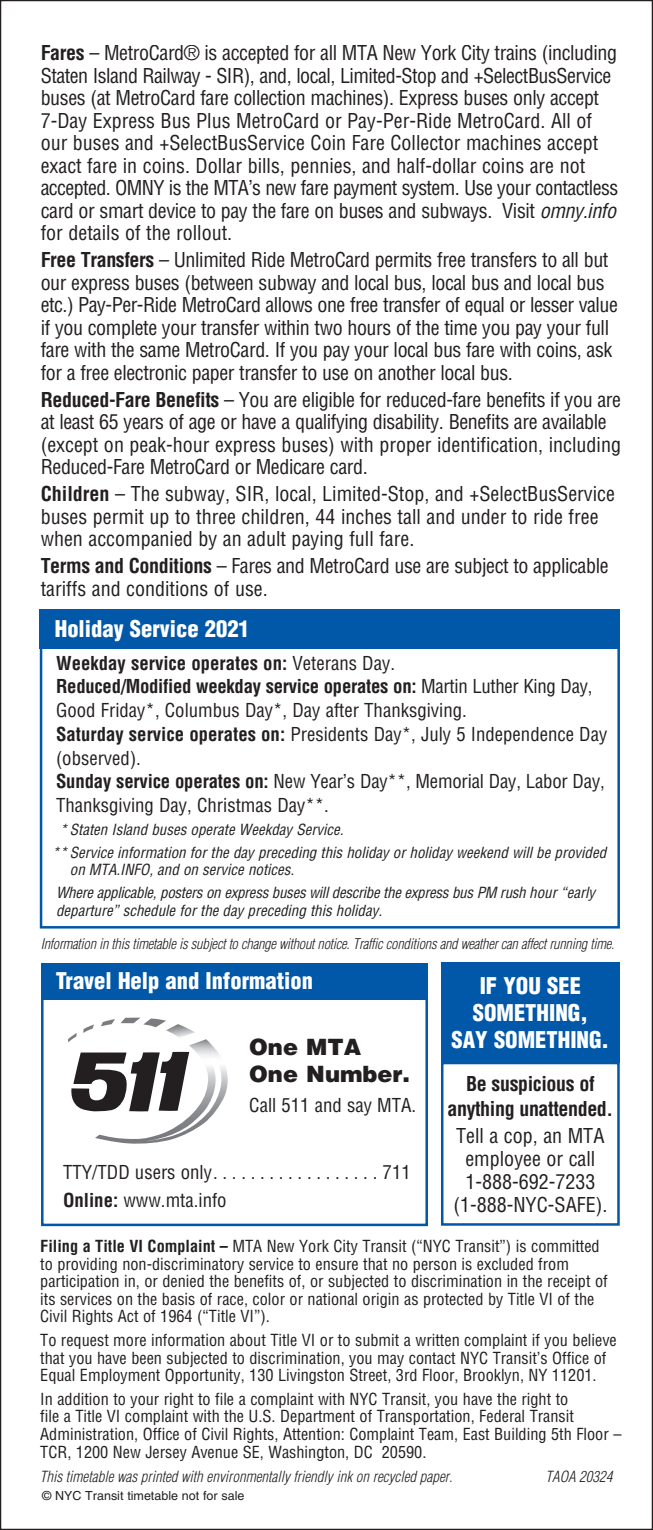
<style>
.page{position:relative;width:653px;height:1530px;background:#fff}
.page>*{position:absolute;margin:0;border:0;box-sizing:border-box;transform-origin:0 0}
.t1{font:900 condensed 22.5px/27.5px "Helvetica LT Pro";color:#fff;text-align:center}
.t2{font:900 22.5px/27.5px "Helvetica LT Pro";color:#231f20}
.t3{font:condensed 20px/22.5px "Helvetica LT Pro";letter-spacing:-.02em;color:#231f20}
.t4{font:condensed 20px/22.5px "Helvetica LT Pro";color:#231f20}
.t5{font:700 condensed 20px/25.8px "Helvetica LT Pro";letter-spacing:-.02em;color:#231f20;text-align:center}
.t6{font:condensed 18.75px/23.8px "Helvetica LT Pro";color:#231f20}
.t7{font:condensed 16.25px/17.5px "Helvetica LT Pro";color:#231f20}
.t8{font:italic condensed 15px/23px "Helvetica LT Pro";color:#231f20}
.t9{font:italic condensed 15px/23px "Helvetica LT Pro";letter-spacing:-.02em;color:#231f20}
.t10{font:italic 300 condensed 15px "Helvetica LT Pro";color:#231f20}
.t11{font:italic 300 condensed 14.5px "Helvetica LT Pro";letter-spacing:-.015em;color:#231f20}
.t12{font:12.5px "Helvetica LT Pro";color:#231f20}
.s1{font-weight:700}
.s2{font-style:italic}
.s3{font-weight:400}
</style>
<div class="page">
<div style="left:40px;top:641px;width:579px;height:288px;border:2px solid #0157a8"></div>
<div style="left:40px;top:609px;width:579px;height:40px;background:#0157a8"></div>
<div style="left:441px;top:1062px;width:178px;height:164px;border:2px solid #0157a8"></div>
<div style="left:441px;top:963px;width:178px;height:100px;background:#0157a8"></div>
<div style="left:41px;top:996px;width:387px;height:230px;border:2px solid #0157a8"></div>
<div style="left:41px;top:963px;width:387px;height:37px;background:#0157a8"></div>
<svg style="left:68px;top:1018px;width:160px;height:126px"></svg>
<p class="t3" style="left:41px;top:41px;width:579px"><span class="s1">Fares</span> – MetroCard® is accepted for all MTA New York City trains (including Staten Island Railway - SIR), and, local, Limited-Stop and +SelectBusService buses (at MetroCard fare collection machines). Express buses only accept 7-Day Express Bus Plus MetroCard or Pay-Per-Ride MetroCard. All of our buses and +SelectBusService Coin Fare Collector machines accept exact fare in coins. Dollar bills, pennies, and half-dollar coins are not accepted. OMNY is the MTA’s new fare payment system. Use your contactless card or smart device to pay the fare on buses and subways. Visit <span class="s2">omny.info </span>for details of the rollout.</p>
<p class="t3" style="left:41px;top:248px;width:578px"><span class="s1">Free Transfers</span> – Unlimited Ride MetroCard permits free transfers to all but our express buses (between subway and local bus, local bus and local bus etc.) Pay-Per-Ride MetroCard allows one free transfer of equal or lesser value if you complete your transfer within two hours of the time you pay your full fare with the same MetroCard. If you pay your local bus fare with coins, ask for a free electronic paper transfer to use on another local bus.</p>
<p class="t3" style="left:41px;top:388px;width:581px"><span class="s1">Reduced-Fare Benefits</span> – You are eligible for reduced-fare benefits if you are at least 65 years of age or have a qualifying disability. Benefits are available (except on peak-hour express buses) with proper identification, including Reduced-Fare MetroCard or Medicare card.</p>
<p class="t4" style="left:41px;top:482px;width:575px"><span class="s1">Children</span> – The subway, SIR, local, Limited-Stop, and +SelectBusService buses permit up to three children, 44 inches tall and under to ride free when accompanied by an adult paying full fare.</p>
<p class="t3" style="left:41px;top:554px;width:569px"><span class="s1">Terms and Conditions</span> – Fares and MetroCard use are subject to applicable tariffs and conditions of use.</p>
<p class="t1" style="left:55px;top:615px;width:196px">Holiday Service 2021</p>
<p class="t6" style="left:56px;top:651px;width:552px"><span class="s1">Weekday service operates on:</span> Veterans Day.<br><span class="s1">Reduced/Modified weekday service operates on:</span> Martin Luther King Day, Good Friday*, Columbus Day*, Day after Thanksgiving.<br><span class="s1">Saturday service operates on:</span> Presidents Day*, July 5 Independence Day (observed).<br><span class="s1">Sunday service operates on:</span> New Year’s Day**, Memorial Day, Labor Day, Thanksgiving Day, Christmas Day**.</p>
<p class="t8" style="left:52px;top:818px;width:555px;text-indent:8px">* Staten Island buses operate Weekday Service.<br>** Service information for the day preceding this holiday or holiday weekend will be provided</p>
<p class="t9" style="left:56px;top:858px;width:540px;text-indent:14px">on MTA.INFO, and on service notices.<br>Where applicable, posters on express buses will describe the express bus PM rush hour “early</p>
<p class="t8" style="left:56px;top:899px;width:327px">departure” schedule for the day preceding this holiday.</p>
<p class="t11" style="left:41px;top:935px;width:575px">Information in this timetable is subject to change without notice. Traffic conditions and weather can affect running time.</p>
<p class="t1" style="left:56px;top:967px;width:258px">Travel Help and Information</p>
<p class="t2" style="left:249px;top:1033px;width:162px">One MTA<br>One Number.</p>
<p class="t6" style="left:249px;top:1094px;width:168px">Call 511 and say MTA.</p>
<p class="t6" style="left:63px;top:1158px;width:349px;line-height:28px">TTY/TDD users only ..................711<br><span class="s1">Online:</span> www.mta.info</p>
<p class="t1" style="left:451px;top:972px;width:159px">IF YOU SEE<br>SOMETHING,<br>SAY SOMETHING.</p>
<p class="t5" style="left:447px;top:1070px;width:167px">Be suspicious of anything unattended.<br><span class="s3">Tell a cop, an MTA</span></p>
<p class="t4" style="left:453px;top:1147px;width:155px;text-align:center">employee or call<br>1-888-692-7233 (1-888-NYC-SAFE).</p>
<p class="t7" style="left:40px;top:1238px;width:569px"><span class="s1">Filing a Title VI Complaint –</span> MTA New York City Transit (“NYC Transit”) is committed to providing non-discriminatory service to ensure that no person is excluded from participation in, or denied the benefits of, or subjected to discrimination in the receipt of its services on the basis of race, color or national origin as protected by Title VI of the Civil Rights Act of 1964 (“Title VI”).</p>
<p class="t7" style="left:40px;top:1331px;width:578px">To request more information about Title VI or to submit a written complaint if you believe that you have been subjected to discrimination, you may contact NYC Transit’s Office of<br>Equal Employment Opportunity, 130 Livingston Street, 3rd Floor, Brooklyn, NY 11201.</p>
<p class="t7" style="left:40px;top:1390px;width:582px">In addition to your right to file a complaint with NYC Transit, you have the right to<br>file a Title VI complaint with the U.S. Department of Transportation, Federal Transit Administration, Office of Civil Rights, Attention: Complaint Team, East Building 5th Floor – TCR, 1200 New Jersey Avenue SE, Washington, DC 20590.</p>
<p class="t10" style="left:40px;top:1467px;width:414px">This timetable was printed with environmentally friendly ink on recycled paper.</p>
<p class="t10" style="left:545px;top:1467px;width:68px">TAOA 20324</p>
<p class="t12" style="left:42px;top:1489px;width:204px">© NYC Transit timetable not for sale</p>
</div>
